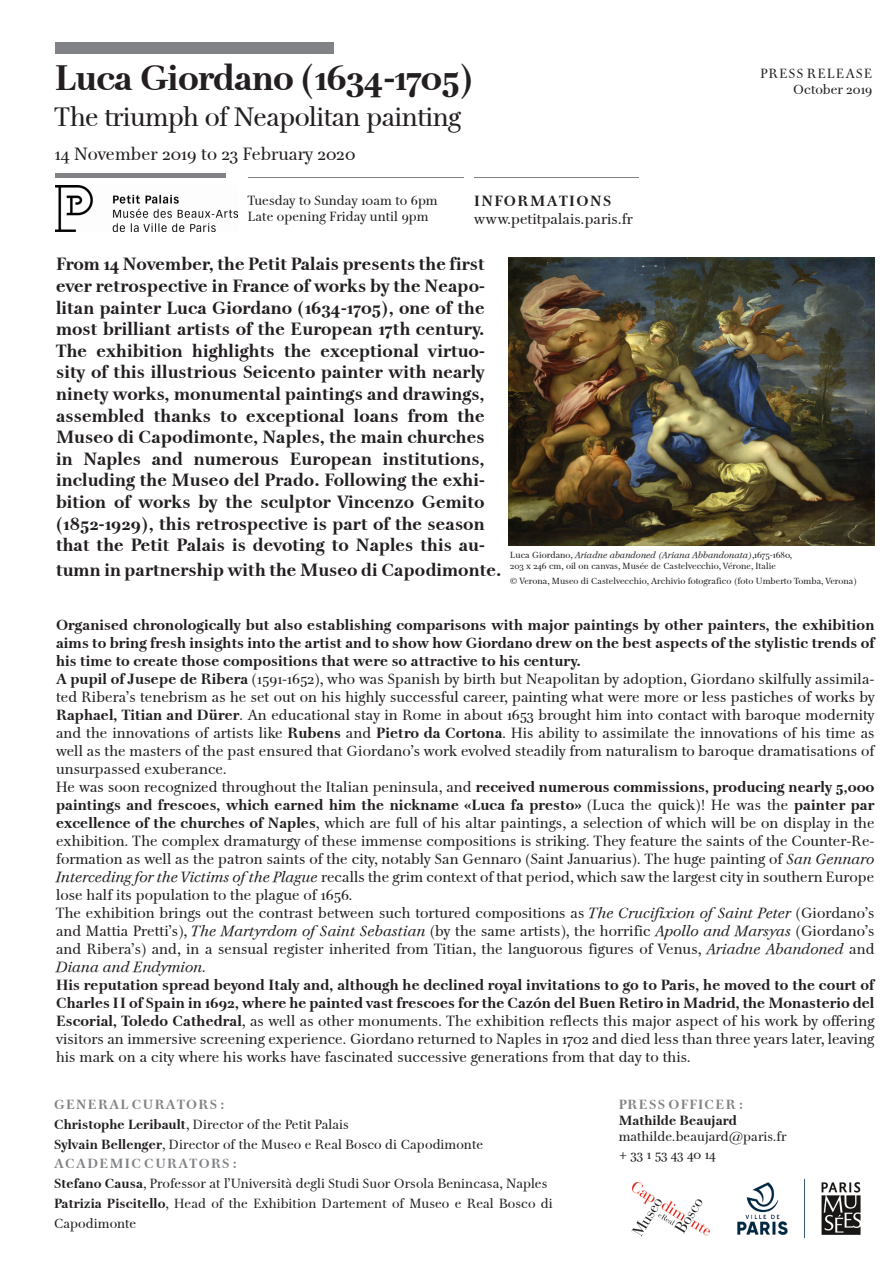
<style>
.page{position:relative;width:893px;height:1263px;background:#fff}
.page>*{position:absolute;margin:0;border:0;box-sizing:border-box;transform-origin:0 0}
.t1{font:700 36px "Petit Palais";letter-spacing:-.025em;color:#231f20}
.t2{font:27px "Petit Palais Normal";letter-spacing:-.025em;color:#231f20}
.t3{font:700 18px/21.6px "Petit Palais";color:#231f20;text-align:justify}
.t4{font:18px "Petit Palais Normal";color:#231f20}
.t5{font:15px/18px "Petit Palais Normal";color:#231f20;text-align:justify}
.t6{font:700 15px/18px "Petit Palais";color:#231f20;text-align:justify}
.t7{font:700 15px "Petit Palais";letter-spacing:.1em;color:#231f20}
.t8{font:13.5px/19.8px "Petit Palais Normal";color:#231f20}
.t9{font:700 13.5px "Petit Palais";letter-spacing:.1em;color:#808285}
.t10{font:700 13.5px "Petit Palais";color:#231f20}
.t11{font:13.5px "Petit Palais Normal";letter-spacing:.1em;color:#231f20}
.t12{font:9px "Petit Palais Normal";color:#231f20}
.t13{font:italic 9px "Petit Palais";color:#231f20}
.s1{font-family:"Petit Palais";font-weight:700}
.s2{font-family:"Petit Palais";font-style:italic}
.s3{font-family:"Petit Palais Normal";font-style:normal}
</style>
<div class="page">
<div style="left:55px;top:43px;width:279px;height:11px;background:#808285"></div>
<img style="left:56px;top:186px;width:182px;height:46px">
<div style="left:56px;top:173px;width:170px;height:5px;background:#808285"></div>
<img style="left:737px;top:1178px;width:124px;height:60px">
<img style="left:509px;top:257px;width:365px;height:288px">
<img style="left:631px;top:1181px;width:79px;height:56px">
<p class="t1" style="left:55px;top:56px;width:421px">Luca Giordano (1634-1705)</p>
<p class="t2" style="left:55px;top:101px;width:408px">The triumph of Neapolitan painting</p>
<p class="t4" style="left:55px;top:143px;width:302px">14 November 2019 to 23 February 2020</p>
<p class="t8" style="left:248px;top:190px;width:191px">Tuesday to Sunday 10am to 6pm</p>
<p class="t8" style="left:248px;top:206px;width:182px">Late opening Friday until 9pm</p>
<p class="t7" style="left:474px;top:192px;width:139px">INFORMATIONS</p>
<p class="t5" style="left:474px;top:210px;width:160px">www.petitpalais.paris.fr</p>
<p class="t11" style="left:761px;top:66px;width:113px">PRESS RELEASE</p>
<p class="t8" style="left:793px;top:80px;width:80px">October 2019</p>
<p class="t3" style="left:56px;top:253px;width:430px">From 14 November, the Petit Palais presents the first ever retrospective in France of works by the Neapo&shy;litan painter Luca Giordano (1634-1705), one of the most brilliant artists of the European 17th century.<br>The exhibition highlights the exceptional virtuo&shy;sity of this illustrious Seicento painter with nearly ninety works, monumental paintings and drawings, assembled thanks to exceptional loans from the Museo di Capodimonte, Naples, the main churches in Naples and numerous European institutions, including the Museo del Prado. Following the exhi&shy;bition of works by the sculptor Vincenzo Gemito (1852-1929), this retrospective is part of the season that the Petit Palais is devoting to Naples this au-</p>
<p class="t3" style="left:56px;top:559px;width:447px">tumn in partnership with the Museo di Capodimonte.</p>
<p class="t6" style="left:56px;top:616px;width:820px">Organised chronologically but also establishing comparisons with major paintings by other painters, the exhibition aims to bring fresh insights into the artist and to show how Giordano drew on the best aspects of the stylistic trends of his time to create those compositions that were so attractive to his century.</p>
<p class="t5" style="left:56px;top:670px;width:820px"><span class="s1">A pupil of Jusepe de Ribera</span> (1591-1652), who was Spanish by birth but Neapolitan by adoption, Giordano skilfully assimila&shy;ted Ribera’s tenebrism as he set out on his highly successful career, painting what were more or less pastiches of works by <span class="s1">Raphael, Titian and Dürer</span>. An educational stay in Rome in about 1653 brought him into contact with baroque modernity and the innovations of artists like <span class="s1">Rubens</span> and <span class="s1">Pietro da Cortona</span>. His ability to assimilate the innovations of his time as well as the masters of the past ensured that Giordano’s work evolved steadily from naturalism to baroque dramatisations of unsurpassed exuberance.</p>
<p class="t5" style="left:56px;top:778px;width:820px">He was soon recognized throughout the Italian peninsula, and <span class="s1">received numerous commissions, producing nearly 5,000 paintings and frescoes, which earned him the nickname «Luca fa presto»</span> (Luca the quick)! He was the <span class="s1">painter par excellence of the churches of Naples</span>, which are full of his altar paintings, a selection of which will be on display in the exhibition. The complex dramaturgy of these immense compositions is striking. They feature the saints of the Counter-Re&shy;formation as well as the patron saints of the city, notably San Gennaro (Saint Januarius). The huge painting of <span class="s2">San Gennaro Interceding for the Victims of the Plague</span> recalls the grim context of that period, which saw the largest city in southern Europe lose half its population to the plague of 1656.</p>
<p class="t5" style="left:56px;top:904px;width:820px">The exhibition brings out the contrast between such tortured compositions as <span class="s2">The Crucifixion of Saint Peter</span> (Giordano’s and Mattia Pretti’s), <span class="s2">The Martyrdom of Saint Sebastian</span> (by the same artists), the horrific <span class="s2">Apollo and Marsyas</span> (Giordano’s and Ribera’s) and, in a sensual register inherited from Titian, the languorous figures of Venus, <span class="s2">Ariadne Abandoned</span> and <span class="s2">Diana and Endymion</span>.</p>
<p class="t5" style="left:56px;top:976px;width:820px"><span class="s1">His reputation spread beyond Italy and, although he declined royal invitations to go to Paris, he moved to the court of Charles II of Spain in 1692, where he painted vast frescoes for the Cazón del Buen Retiro in Madrid, the Monasterio del Escorial, Toledo Cathedral</span>, as well as other monuments. The exhibition reflects this major aspect of his work by offering visitors an immersive screening experience. Giordano returned to Naples in 1702 and died less than three years later, leaving his mark on a city where his works have fascinated successive generations from that day to this.</p>
<p class="t13" style="left:510px;top:550px;width:283px"><span class="s3">Luca Giordano,</span> Ariadne abandoned (Ariana Abbandonata)<span class="s3">,1675-1680,</span></p>
<p class="t12" style="left:510px;top:561px;width:267px">203 x 246 cm, oil on canvas, Musée de Castelvecchio, Vérone, Italie</p>
<p class="t12" style="left:510px;top:575px;width:348px">© Verona, Museo di Castelvecchio, Archivio fotografico (foto Umberto Tomba, Verona)</p>
<p class="t9" style="left:54px;top:1096px;width:172px">GENERAL CURATORS :</p>
<p class="t8" style="left:54px;top:1114px;width:296px"><span class="s1">Christophe Leribault</span>, Director of the Petit Palais</p>
<p class="t8" style="left:54px;top:1134px;width:431px"><span class="s1">Sylvain Bellenger</span>, Director of the Museo e Real Bosco di Capodimonte</p>
<p class="t9" style="left:54px;top:1156px;width:184px">ACADEMIC CURATORS :</p>
<p class="t8" style="left:54px;top:1174px;width:495px"><span class="s1">Stefano Causa</span>, Professor at l’Università degli Studi Suor Orsola Benincasa, Naples</p>
<p class="t8" style="left:54px;top:1194px;width:500px"><span class="s1">Patrizia Piscitello</span>, Head of the Exhibition Dartement of Museo e Real Bosco di<br>Capodimonte</p>
<p class="t9" style="left:619px;top:1096px;width:126px">PRESS OFFICER :</p>
<p class="t10" style="left:619px;top:1112px;width:120px">Mathilde Beaujard</p>
<p class="t8" style="left:619px;top:1127px;width:169px">mathilde.beaujard@paris.fr</p>
<p class="t8" style="left:619px;top:1145px;width:99px">+ 33 1 53 43 40 14</p>
</div>
